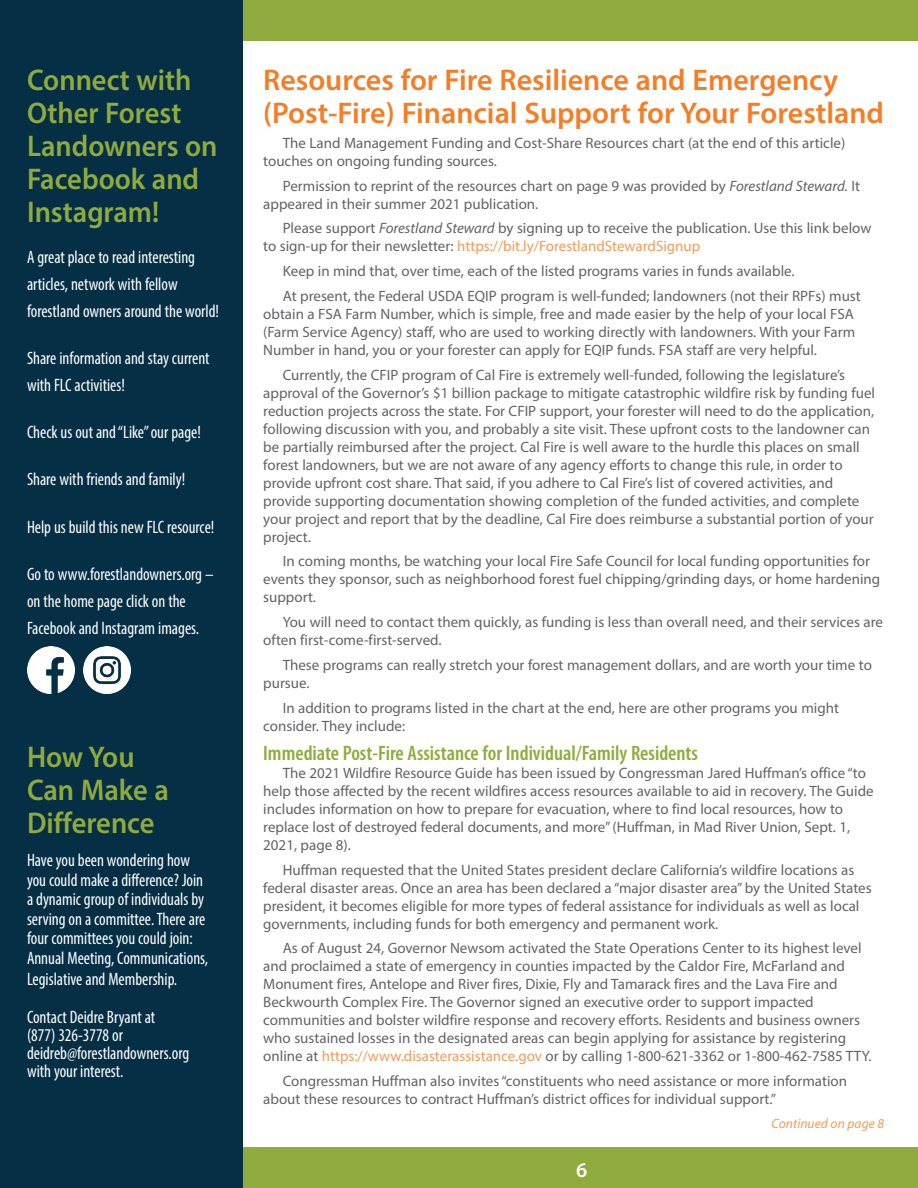
<style>
.page{position:relative;width:918px;height:1188px;background:#fff}
.page>*{position:absolute;margin:0;border:0;box-sizing:border-box;transform-origin:0 0}
.Header1_color{font:600 30px/33px "Myriad Pro";color:#f47d25}
.Header-sidebar{font:600 30px/33px "Myriad Pro";color:#8fab3d;scale:.95 1}
.subhead1_color{font:600 condensed 21px "Myriad Pro";color:#8fab3d}
.t1{font:600 21px "Myriad Pro";color:#fff}
.sidebar_text{font:condensed 18px/19.8px "Myriad Pro";color:#fff;scale:.95 1}
.Body_text2-10_12{font:15px/18px "Myriad Pro";color:#636366}
.Continued_color{font:italic 13.5px "Myriad Pro";color:#f79955}
.s1{font-style:italic}
.s2{color:#f79955}
</style>
<div class="page">
<div style="left:210px;top:1148px;width:708px;height:40px;background:#8fab3d"></div>
<div style="left:0;top:0;width:918px;height:40px;background:#8fab3d"></div>
<div style="left:0;top:0;width:243px;height:1188px;background:#052f45"></div>
<img style="left:27px;top:646px;width:48px;height:48px">
<img style="left:83px;top:646px;width:47px;height:48px">
<p class="Header-sidebar" style="left:27px;top:63px;width:202px">Connect with<br>Other Forest<br>Landowners on<br>Facebook and<br>Instagram!</p>
<p class="sidebar_text" style="left:27px;top:243px;width:204px;line-height:27px">A great place to read interesting articles, network with fellow forestland owners around the world!</p>
<p class="sidebar_text" style="left:27px;top:344px;width:194px;line-height:27px">Share information and stay current with FLC activities!</p>
<p class="sidebar_text" style="left:27px;top:422px;width:185px">Check us out and “Like” our page!</p>
<p class="sidebar_text" style="left:27px;top:469px;width:168px">Share with friends and family!</p>
<p class="sidebar_text" style="left:27px;top:516px;width:199px">Help us build this new FLC resource!</p>
<p class="sidebar_text" style="left:27px;top:560px;width:198px;line-height:27px">Go to www.forestlandowners.org – on the home page click on the<br>Facebook and Instagram images.</p>
<p class="Header-sidebar" style="left:27px;top:740px;width:151px">How You<br>Can Make a<br>Difference</p>
<p class="sidebar_text" style="left:27px;top:850px;width:192px">Have you been wondering how you could make a difference? Join a dynamic group of individuals by serving on a committee. There are four committees you could join:<br>Annual Meeting, Communications,<br>Legislative and Membership.</p>
<p class="sidebar_text" style="left:27px;top:1008px;width:172px;line-height:18px">Contact Deidre Bryant at<br>(877) 326-3778 or deidreb@forestlandowners.org with your interest.</p>
<p class="Header1_color" style="left:263px;top:63px;width:622px">Resources for Fire Resilience and Emergency (Post-Fire) Financial Support for Your Forestland</p>
<p class="Body_text2-10_12" style="left:263px;top:133px;width:584px;text-indent:20px">The Land Management Funding and Cost-Share Resources chart (at the end of this article) touches on ongoing funding sources.</p>
<p class="Body_text2-10_12" style="left:263px;top:176px;width:598px;text-indent:20px">Permission to reprint of the resources chart on page 9 was provided by <span class="s1">Forestland Steward.</span> It appeared in their summer 2021 publication.</p>
<p class="Body_text2-10_12" style="left:263px;top:219px;width:610px;text-indent:20px">Please support <span class="s1">Forestland Steward</span> by signing up to receive the publication. Use this link below to sign-up for their newsletter: <span class="s2">https://bit.ly/ForestlandStewardSignup</span></p>
<p class="Body_text2-10_12" style="left:283px;top:262px;width:513px">Keep in mind that, over time, each of the listed programs varies in funds available.</p>
<p class="Body_text2-10_12" style="left:263px;top:286px;width:599px;text-indent:20px">At present, the Federal USDA EQIP program is well-funded; landowners (not their RPFs) must obtain a FSA Farm Number, which is simple, free and made easier by the help of your local FSA (Farm Service Agency) staff, who are used to working directly with landowners. With your Farm Number in hand, you or your forester can apply for EQIP funds. FSA staff are very helpful.</p>
<p class="Body_text2-10_12" style="left:263px;top:365px;width:613px;text-indent:20px">Currently, the CFIP program of Cal Fire is extremely well-funded, following the legislature’s approval of the Governor’s $1 billion package to mitigate catastrophic wildfire risk by funding fuel reduction projects across the state. For CFIP support, your forester will need to do the application, following discussion with you, and probably a site visit. These upfront costs to the landowner can be partially reimbursed after the project. Cal Fire is well aware to the hurdle this places on small forest landowners, but we are not aware of any agency efforts to change this rule, in order to provide upfront cost share. That said, if you adhere to Cal Fire’s list of covered activities, and provide supporting documentation showing completion of the funded activities, and complete your project and report that by the deadline, Cal Fire does reimburse a substantial portion of your project.</p>
<p class="Body_text2-10_12" style="left:263px;top:552px;width:619px;text-indent:20px">In coming months, be watching your local Fire Safe Council for local funding opportunities for events they sponsor, such as neighborhood forest fuel chipping/grinding days, or home hardening support.</p>
<p class="Body_text2-10_12" style="left:263px;top:613px;width:621px;text-indent:20px">You will need to contact them quickly, as funding is less than overall need, and their services are often first-come-first-served.</p>
<p class="Body_text2-10_12" style="left:263px;top:655px;width:610px;text-indent:20px">These programs can really stretch your forest management dollars, and are worth your time to pursue.</p>
<p class="Body_text2-10_12" style="left:263px;top:698px;width:577px;text-indent:20px">In addition to programs listed in the chart at the end, here are other programs you might consider. They include:</p>
<p class="subhead1_color" style="left:263px;top:740px;width:436px">Immediate Post-Fire Assistance for Individual/Family Residents</p>
<p class="Body_text2-10_12" style="left:263px;top:763px;width:612px;text-indent:20px">The 2021 Wildfire Resource Guide has been issued by Congressman Jared Huffman’s office “to help those affected by the recent wildfires access resources available to aid in recovery. The Guide includes information on how to prepare for evacuation, where to find local resources, how to replace lost of destroyed federal documents, and more” (Huffman, in Mad River Union, Sept. 1, 2021, page 8).</p>
<p class="Body_text2-10_12" style="left:263px;top:860px;width:610px;text-indent:20px">Huffman requested that the United States president declare California’s wildfire locations as federal disaster areas. Once an area has been declared a “major disaster area” by the United States president, it becomes eligible for more types of federal assistance for individuals as well as local governments, including funds for both emergency and permanent work.</p>
<p class="Body_text2-10_12" style="left:263px;top:939px;width:610px;text-indent:20px">As of August 24, Governor Newsom activated the State Operations Center to its highest level and proclaimed a state of emergency in counties impacted by the Caldor Fire, McFarland and Monument fires, Antelope and River fires, Dixie, Fly and Tamarack fires and the Lava Fire and Beckwourth Complex Fire. The Governor signed an executive order to support impacted communities and bolster wildfire response and recovery efforts. Residents and business owners who sustained losses in the designated areas can begin applying for assistance by registering online at <span class="s2">https://www.disasterassistance.gov</span> or by calling 1-800-621-3362 or 1-800-462-7585 TTY.</p>
<p class="Body_text2-10_12" style="left:263px;top:1072px;width:585px;text-indent:20px">Congressman Huffman also invites “constituents who need assistance or more information about these resources to contract Huffman’s district offices for individual support.”</p>
<h2 class="t1" style="left:576px;top:1156px;width:13px">6</h2>
<p class="Continued_color" style="left:772px;top:1115px;width:114px">Continued on page 8</p>
</div>
